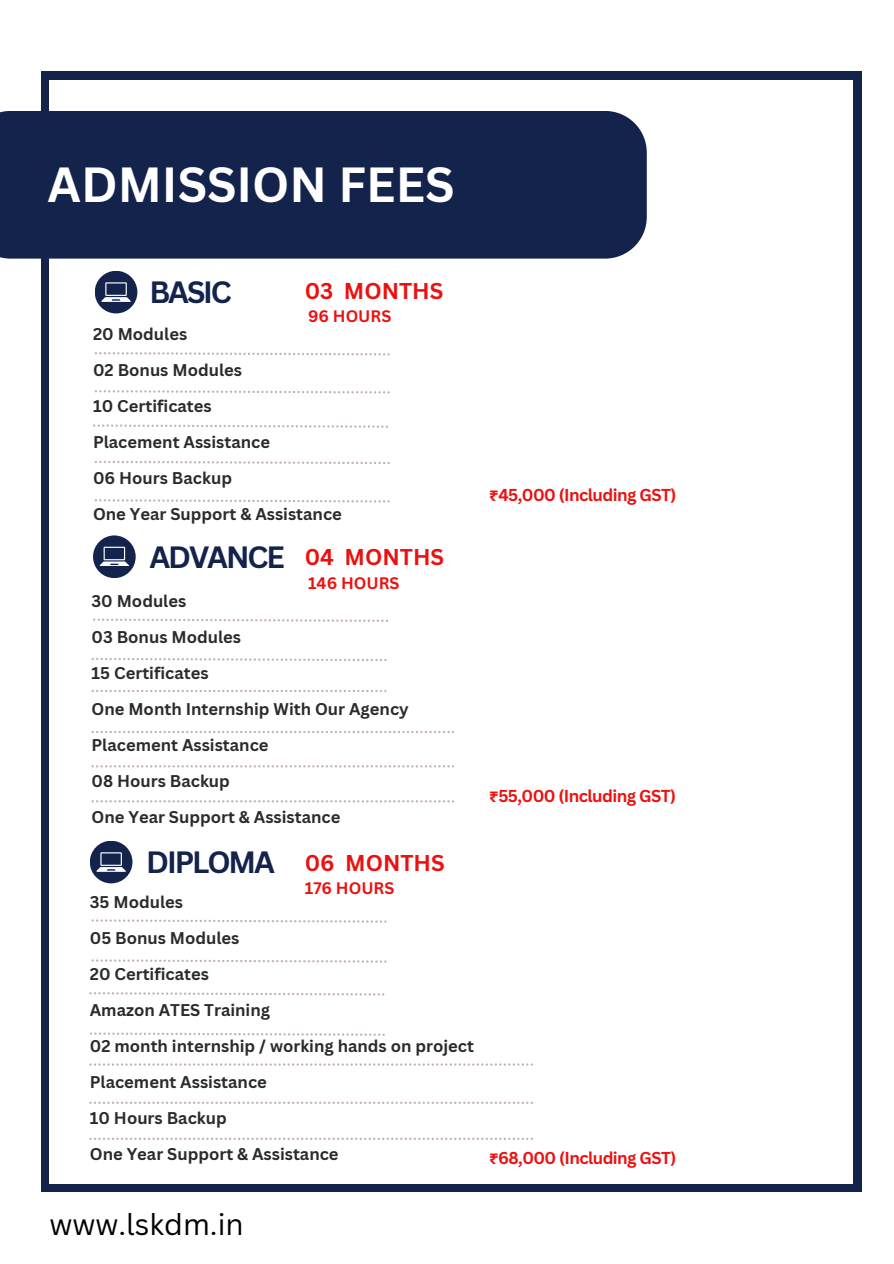
<style>
.page{position:relative;width:894px;height:1264px;background:#fff}
.page>*{position:absolute;margin:0;border:0;box-sizing:border-box;transform-origin:0 0}
.t1{font:700 48px "Canva Sans";color:#fff}
.t2{font:700 30px "Canva Sans";letter-spacing:-.07em;color:#13234c}
.t3{font:29.4px "Canva Sans";color:#000}
.t4{font:700 22.2px "Canva Sans";color:#ec1111}
.t5{font:700 16.8px "Canva Sans";letter-spacing:-.035em;color:#ec1111}
.t6{font:700 16.5px "Canva Sans";color:#2b2b2b}
.t7{font:700 16.2px "Canva Sans";color:#ec1111}
.s1{font-family:"Noto Sans Gurmukhi"}
</style>
<div class="page">
<div style="left:41px;top:71px;width:819px;height:1120px;background:#13234c"></div>
<div style="left:49px;top:80px;width:803px;height:1103px;background:#fff"></div>
<div style="left:0;top:111px;width:646px;height:147px;background:#13234c"></div>
<svg style="left:95px;top:390px;width:294px;height:3px"></svg>
<div style="left:95px;top:271px;width:42px;height:42px;background:#13234c;border-radius:50%"></div>
<svg style="left:101px;top:282px;width:30px;height:19px"></svg>
<svg style="left:93px;top:424px;width:295px;height:4px"></svg>
<svg style="left:95px;top:352px;width:294px;height:3px"></svg>
<div style="left:93px;top:535px;width:43px;height:43px;background:#13234c;border-radius:50%"></div>
<svg style="left:100px;top:546px;width:29px;height:20px"></svg>
<svg style="left:93px;top:618px;width:295px;height:4px"></svg>
<svg style="left:91px;top:657px;width:295px;height:4px"></svg>
<svg style="left:91px;top:690px;width:295px;height:2px"></svg>
<svg style="left:91px;top:731px;width:363px;height:2px"></svg>
<div style="left:90px;top:840px;width:42px;height:43px;background:#13234c;border-radius:50%"></div>
<svg style="left:89px;top:1063px;width:444px;height:2px"></svg>
<svg style="left:96px;top:852px;width:30px;height:19px"></svg>
<svg style="left:89px;top:992px;width:295px;height:3px"></svg>
<svg style="left:90px;top:1032px;width:295px;height:3px"></svg>
<svg style="left:91px;top:959px;width:295px;height:3px"></svg>
<svg style="left:91px;top:919px;width:295px;height:3px"></svg>
<svg style="left:95px;top:461px;width:294px;height:3px"></svg>
<svg style="left:95px;top:499px;width:294px;height:3px"></svg>
<svg style="left:91px;top:765px;width:363px;height:2px"></svg>
<svg style="left:91px;top:800px;width:363px;height:2px"></svg>
<svg style="left:89px;top:1101px;width:444px;height:2px"></svg>
<svg style="left:89px;top:1137px;width:444px;height:2px"></svg>
<p class="t1" style="left:48px;top:151px;width:408px">ADMISSION FEES</p>
<p class="t2" style="left:149px;top:271px;width:84px">BASIC</p>
<p class="t4" style="left:305px;top:275px;width:140px">03 MONTHS</p>
<p class="t7" style="left:308px;top:305px;width:85px">96 HOURS</p>
<h4 class="t6" style="left:93px;top:322px;width:96px">20 Modules</h4>
<h5 class="t6" style="left:93px;top:358px;width:150px">02 Bonus Modules</h5>
<p class="t6" style="left:93px;top:394px;width:120px">10 Certificates</p>
<p class="t6" style="left:93px;top:430px;width:178px">Placement Assistance</p>
<p class="t6" style="left:93px;top:466px;width:140px">06 Hours Backup</p>
<p class="t6" style="left:93px;top:502px;width:250px">One Year Support &amp; Assistance</p>
<p class="t2" style="left:149px;top:536px;width:137px">ADVANCE</p>
<p class="t4" style="left:305px;top:541px;width:141px">04 MONTHS</p>
<p class="t7" style="left:308px;top:571px;width:93px">146 HOURS</p>
<p class="t6" style="left:91px;top:589px;width:96px">30 Modules</p>
<h2 class="t6" style="left:91px;top:625px;width:151px">03 Bonus Modules</h2>
<h4 class="t6" style="left:91px;top:661px;width:119px">15 Certificates</h4>
<h5 class="t6" style="left:91px;top:697px;width:318px">One Month Internship With Our Agency</h5>
<p class="t6" style="left:91px;top:733px;width:178px">Placement Assistance</p>
<p class="t6" style="left:91px;top:769px;width:140px">08 Hours Backup</p>
<p class="t6" style="left:91px;top:805px;width:250px">One Year Support &amp; Assistance</p>
<p class="t2" style="left:146px;top:841px;width:130px">DIPLOMA</p>
<p class="t4" style="left:305px;top:846px;width:141px">06 MONTHS</p>
<p class="t7" style="left:305px;top:876px;width:91px">176 HOURS</p>
<p class="t6" style="left:90px;top:890px;width:95px">35 Modules</p>
<p class="t6" style="left:90px;top:926px;width:151px">05 Bonus Modules</p>
<p class="t6" style="left:90px;top:962px;width:121px">20 Certificates</p>
<h2 class="t6" style="left:90px;top:998px;width:182px">Amazon ATES Training</h2>
<h4 class="t6" style="left:90px;top:1034px;width:385px">02 month internship / working hands on project</h4>
<h5 class="t6" style="left:90px;top:1070px;width:178px">Placement Assistance</h5>
<p class="t6" style="left:90px;top:1106px;width:138px">10 Hours Backup</p>
<p class="t6" style="left:90px;top:1142px;width:250px">One Year Support &amp; Assistance</p>
<p class="t5" style="left:489px;top:482px;width:189px"><span class="s1">₹</span>45,000 (Including GST)</p>
<p class="t5" style="left:489px;top:783px;width:188px"><span class="s1">₹</span>55,000 (Including GST)</p>
<p class="t5" style="left:489px;top:1146px;width:188px"><span class="s1">₹</span>68,000 (Including GST)</p>
<h2 class="t3" style="left:49px;top:1203px;width:196px">www.lskdm.in</h2>
</div>
